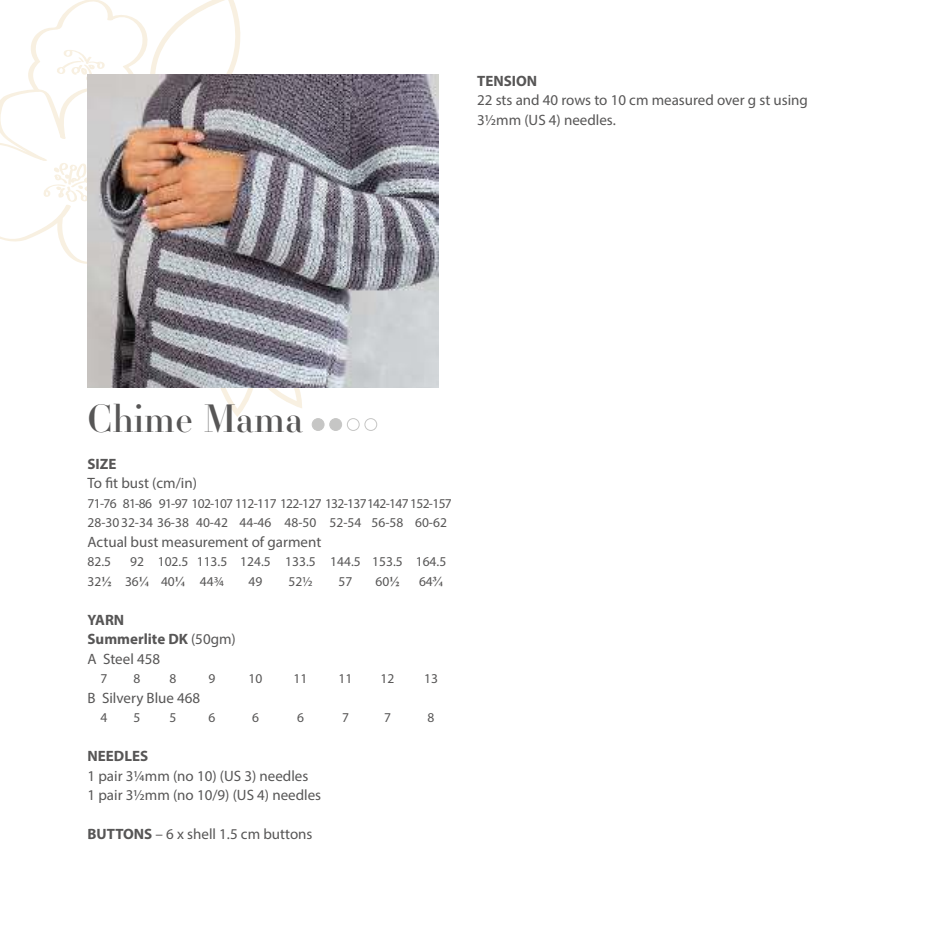
<style>
.page{position:relative;width:950px;height:949px;background:#fff}
.page>*{position:absolute;margin:0;border:0;box-sizing:border-box;transform-origin:0 0}
.t1{font:37.5px "Essonnes Headline";color:#575656}
.t2{font:15px/19.5px "Myriad Pro";color:#575656}
.t3{font:700 15px/19.5px "Myriad Pro";color:#575656}
.t4{font:13.5px/19.5px "Myriad Pro";letter-spacing:-.05em;color:#575656}
.t5{font:13.5px/19.5px "Myriad Pro";color:#575656}
.s1{font-family:"Times New Roman";font-weight:700}
.s2{font-weight:400}
.s3{font-weight:700}
</style>
<div class="page">
<div style="left:312px;top:419px;width:12px;height:11px;background:#c6c6c5;border-radius:50%"></div>
<div style="left:312px;top:418px;width:12px;height:13px;border:1px solid #c6c6c5;border-radius:50%"></div>
<div style="left:330px;top:419px;width:12px;height:11px;background:#c6c6c5;border-radius:50%"></div>
<div style="left:329px;top:418px;width:13px;height:13px;border:1px solid #c6c6c5;border-radius:50%"></div>
<div style="left:347px;top:418px;width:13px;height:13px;border:1px solid #c6c6c5;border-radius:50%"></div>
<div style="left:365px;top:418px;width:12px;height:13px;border:1px solid #c6c6c5;border-radius:50%"></div>
<img style="left:333px;top:75px;width:106px;height:312px">
<svg style="left:0;top:0;width:333px;height:417px"></svg>
<p class="t3" style="left:477px;top:73px;width:62px">TENSION</p>
<p class="t2" style="left:477px;top:92px;width:332px">22 sts and 40 rows to 10 cm measured over g st using<br>3½mm (US 4) needles.</p>
<h1 class="t1" style="left:88px;top:404px;width:218px">Chime Mama</h1>
<p class="t3" style="left:88px;top:455px;width:31px">SIZE</p>
<p class="t2" style="left:88px;top:475px;width:111px">To fit bust (cm/in)</p>
<p class="t4" style="left:88px;top:494px;width:366px">71-76 81-86 91-97 102-107 112-117 122-127 132-137 142-147 152-157<br>28-30 32-34 36-38 40-42 44-46 48-50 52-54 56-58 60-62</p>
<p class="t2" style="left:88px;top:533px;width:235px">Actual bust measurement of garment</p>
<p class="t5" style="left:88px;top:553px;width:25px">82.5</p>
<p class="t5" style="left:88px;top:553px;width:360px;text-indent:43px">92 102.5 113.5 124.5 133.5 144.5 153.5 164.5<br>32<span class="s1">½</span> 36<span class="s1">¼</span> 40<span class="s1">¼</span> 44¾</p>
<p class="t5" style="left:249px;top:572px;width:15px">49</p>
<p class="t5" style="left:288px;top:572px;width:26px">52½</p>
<p class="t5" style="left:339px;top:572px;width:15px">57</p>
<p class="t5" style="left:376px;top:572px;width:25px">60<span class="s1">½</span></p>
<p class="t5" style="left:419px;top:572px;width:25px">64<span class="s1">¾</span></p>
<p class="t3" style="left:88px;top:611px;width:150px">YARN<br>Summerlite DK <span class="s2">(50gm)<br>A Steel 458</span></p>
<p class="t5" style="left:101px;top:670px;width:8px">7</p>
<p class="t5" style="left:134px;top:670px;width:8px">8</p>
<p class="t5" style="left:170px;top:670px;width:8px">8</p>
<p class="t5" style="left:209px;top:670px;width:8px">9</p>
<p class="t5" style="left:249px;top:670px;width:15px">10</p>
<p class="t5" style="left:294px;top:670px;width:15px">11</p>
<p class="t5" style="left:339px;top:670px;width:15px">11</p>
<p class="t5" style="left:381px;top:670px;width:15px">12</p>
<p class="t5" style="left:424px;top:670px;width:15px">13</p>
<p class="t2" style="left:88px;top:689px;width:114px">B Silvery Blue 468</p>
<p class="t5" style="left:101px;top:709px;width:8px">4</p>
<p class="t5" style="left:134px;top:709px;width:8px">5</p>
<p class="t5" style="left:170px;top:709px;width:8px">5</p>
<p class="t5" style="left:209px;top:709px;width:8px">6</p>
<p class="t5" style="left:252px;top:709px;width:8px">6</p>
<p class="t5" style="left:297px;top:709px;width:8px">6</p>
<p class="t5" style="left:342px;top:709px;width:8px">7</p>
<p class="t5" style="left:384px;top:709px;width:8px">7</p>
<p class="t5" style="left:428px;top:709px;width:8px">8</p>
<p class="t3" style="left:88px;top:748px;width:62px">NEEDLES</p>
<p class="t2" style="left:88px;top:767px;width:235px">1 pair 3¼mm (no 10) (US 3) needles<br>1 pair 3½mm (no 10/9) (US 4) needles</p>
<p class="t2" style="left:88px;top:826px;width:226px"><span class="s3">BUTTONS</span> – 6 x shell 1.5 cm buttons</p>
</div>
